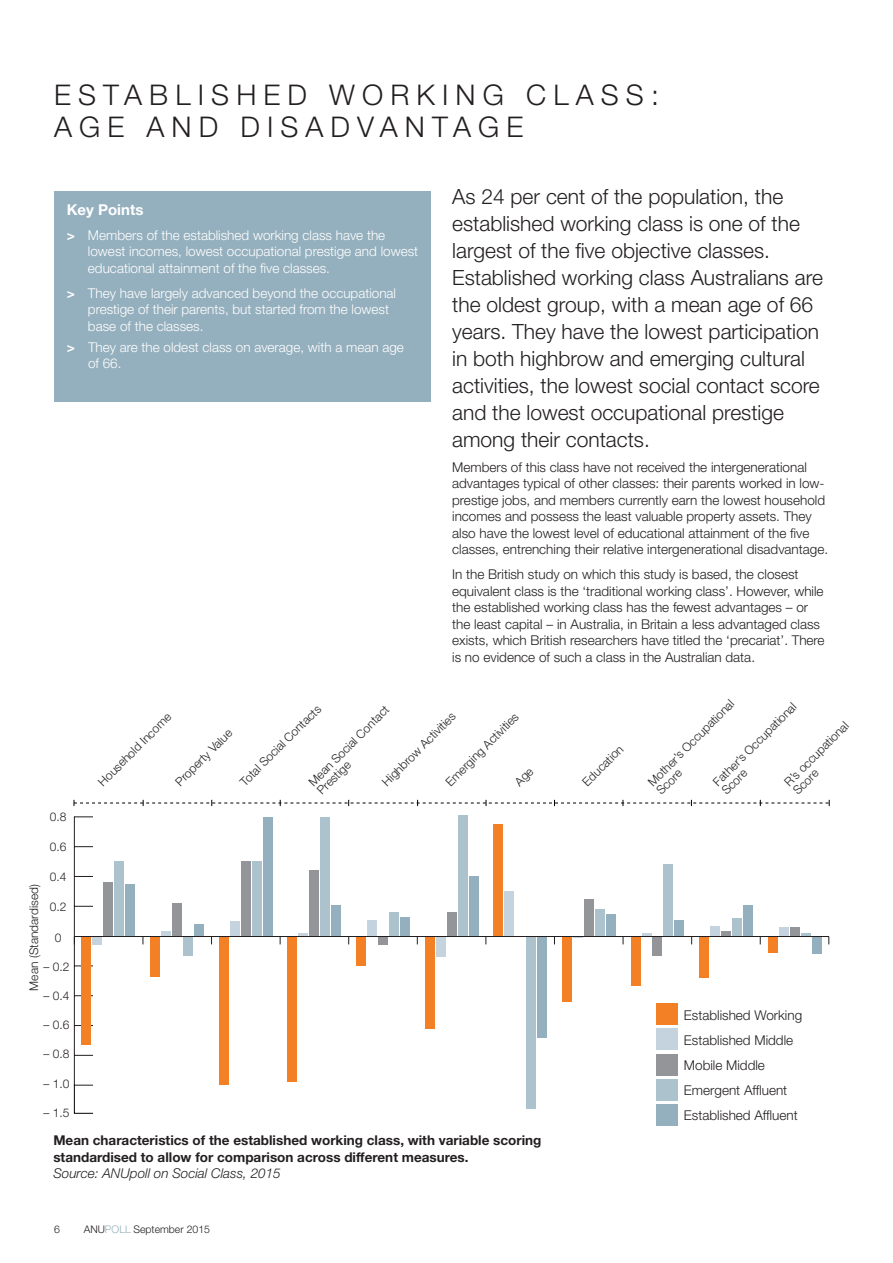
<style>
.page{position:relative;width:893px;height:1263px;background:#fff}
.page>*{position:absolute;margin:0;border:0;box-sizing:border-box;transform-origin:0 0}
.Page_heading{font:300 28.5px/31.5px "Helvetica Neue LT Std";letter-spacing:.25em;color:#231f20}
.Bodycopy{font:300 21px/27px "Helvetica Neue LT Std";color:#231f20}
.Subheading{font:700 15px "Helvetica Neue LT Std";color:#fff}
.Bodycopy-2{font:300 13.5px/16.5px "Helvetica Neue LT Std";color:#231f20}
.t1{font:300 13.5px/16.5px "Helvetica Neue LT Std";color:#fff}
.Bodycopy-3{font:700 13.5px/16.5px "Helvetica Neue LT Std";color:#231f20}
.Bodycopy-4{font:300 12px/12px "Helvetica Neue LT Std";color:#231f20}
.t2{font:300 10.5px "Helvetica Neue LT Std";color:#231f20}
.s1{font-weight:700}
.s2{font-weight:300;font-style:italic}
.s3{color:#94afbd}
</style>
<div class="page">
<div style="left:54px;top:191px;width:377px;height:211px;background:#94afbd"></div>
<hr style="left:74px;top:816px;width:1px;height:269px;background:#231f20">
<svg style="left:75px;top:1055px;width:18px;height:1px"></svg>
<svg style="left:75px;top:906px;width:18px;height:1px"></svg>
<svg style="left:75px;top:876px;width:18px;height:1px"></svg>
<svg style="left:75px;top:846px;width:18px;height:1px"></svg>
<svg style="left:74px;top:816px;width:19px;height:1px"></svg>
<div style="left:126px;top:884px;width:9px;height:52px;background:#94afbd"></div>
<div style="left:194px;top:924px;width:10px;height:12px;background:#94afbd"></div>
<div style="left:263px;top:817px;width:9px;height:119px;background:#94afbd"></div>
<div style="left:331px;top:905px;width:10px;height:31px;background:#94afbd"></div>
<div style="left:400px;top:917px;width:10px;height:19px;background:#94afbd"></div>
<div style="left:469px;top:877px;width:9px;height:59px;background:#94afbd"></div>
<div style="left:537px;top:936px;width:10px;height:101px;background:#94afbd"></div>
<div style="left:606px;top:914px;width:10px;height:22px;background:#94afbd"></div>
<div style="left:675px;top:920px;width:9px;height:16px;background:#94afbd"></div>
<div style="left:743px;top:905px;width:10px;height:31px;background:#94afbd"></div>
<div style="left:812px;top:936px;width:9px;height:18px;background:#94afbd"></div>
<div style="left:115px;top:862px;width:9px;height:74px;background:#acc2cd"></div>
<div style="left:183px;top:936px;width:10px;height:19px;background:#acc2cd"></div>
<div style="left:252px;top:862px;width:9px;height:74px;background:#acc2cd"></div>
<div style="left:320px;top:817px;width:10px;height:119px;background:#acc2cd"></div>
<div style="left:389px;top:912px;width:10px;height:24px;background:#acc2cd"></div>
<div style="left:458px;top:815px;width:9px;height:121px;background:#acc2cd"></div>
<div style="left:526px;top:936px;width:10px;height:173px;background:#acc2cd"></div>
<div style="left:595px;top:909px;width:10px;height:27px;background:#acc2cd"></div>
<div style="left:664px;top:865px;width:9px;height:71px;background:#acc2cd"></div>
<div style="left:732px;top:918px;width:10px;height:18px;background:#acc2cd"></div>
<svg style="left:801px;top:933px;width:9px;height:3px"></svg>
<div style="left:104px;top:883px;width:9px;height:53px;background:#939598"></div>
<div style="left:172px;top:903px;width:10px;height:33px;background:#939598"></div>
<div style="left:241px;top:862px;width:9px;height:74px;background:#939598"></div>
<div style="left:310px;top:871px;width:9px;height:65px;background:#939598"></div>
<div style="left:378px;top:936px;width:10px;height:9px;background:#939598"></div>
<div style="left:447px;top:912px;width:9px;height:24px;background:#939598"></div>
<div style="left:584px;top:899px;width:10px;height:37px;background:#939598"></div>
<div style="left:653px;top:936px;width:9px;height:19px;background:#939598"></div>
<hr style="left:721px;top:932px;width:10px;height:4px;background:#939598">
<div style="left:790px;top:927px;width:9px;height:9px;background:#939598"></div>
<div style="left:93px;top:936px;width:9px;height:9px;background:#c4d3dd"></div>
<hr style="left:161px;top:932px;width:10px;height:4px;background:#c4d3dd">
<div style="left:230px;top:921px;width:9px;height:15px;background:#c4d3dd"></div>
<svg style="left:299px;top:933px;width:9px;height:3px"></svg>
<div style="left:367px;top:920px;width:10px;height:16px;background:#c4d3dd"></div>
<div style="left:436px;top:936px;width:9px;height:21px;background:#c4d3dd"></div>
<div style="left:504px;top:891px;width:10px;height:45px;background:#c4d3dd"></div>
<svg style="left:642px;top:933px;width:9px;height:3px"></svg>
<div style="left:710px;top:926px;width:10px;height:10px;background:#c4d3dd"></div>
<div style="left:779px;top:927px;width:10px;height:9px;background:#c4d3dd"></div>
<div style="left:82px;top:936px;width:9px;height:109px;background:#f48026"></div>
<div style="left:150px;top:936px;width:10px;height:40px;background:#f48026"></div>
<div style="left:219px;top:936px;width:10px;height:149px;background:#f48026"></div>
<div style="left:288px;top:936px;width:9px;height:146px;background:#f48026"></div>
<div style="left:356px;top:936px;width:10px;height:30px;background:#f48026"></div>
<div style="left:425px;top:936px;width:9px;height:92px;background:#f48026"></div>
<div style="left:493px;top:824px;width:10px;height:112px;background:#f48026"></div>
<div style="left:562px;top:936px;width:10px;height:66px;background:#f48026"></div>
<div style="left:631px;top:936px;width:9px;height:49px;background:#f48026"></div>
<div style="left:699px;top:936px;width:10px;height:42px;background:#f48026"></div>
<div style="left:768px;top:936px;width:10px;height:16px;background:#f48026"></div>
<hr style="left:74px;top:936px;width:755px;height:1px;background:#231f20">
<div style="left:656px;top:1003px;width:21px;height:22px;background:#f48026"></div>
<div style="left:656px;top:1029px;width:21px;height:21px;background:#c4d3dd"></div>
<div style="left:656px;top:1054px;width:21px;height:21px;background:#939598"></div>
<div style="left:656px;top:1079px;width:21px;height:22px;background:#acc2cd"></div>
<div style="left:656px;top:1105px;width:21px;height:21px;background:#94afbd"></div>
<svg style="left:74px;top:800px;width:756px;height:6px"></svg>
<svg style="left:74px;top:1084px;width:19px;height:30px"></svg>
<p class="Page_heading" style="left:54px;top:79px;width:606px">ESTABLISHED WORKING CLASS:<br>AGE AND DISADVANTAGE</p>
<p class="Subheading" style="left:67px;top:200px;width:78px">Key Points</p>
<p class="t1" style="left:88px;top:226px;width:332px;text-indent:-21px"><span class="s1">&gt;</span> Members of the established working class have the lowest incomes, lowest occupational prestige and lowest educational attainment of the five classes.</p>
<p class="t1" style="left:88px;top:284px;width:310px;text-indent:-21px"><span class="s1">&gt;</span> They have largely advanced beyond the occupational prestige of their parents, but started from the lowest base of the classes.</p>
<p class="t1" style="left:88px;top:338px;width:317px;text-indent:-21px"><span class="s1">&gt;</span> They are the oldest class on average, with a mean age of 66.</p>
<p class="Bodycopy" style="left:452px;top:182px;width:372px">As 24 per cent of the population, the established working class is one of the largest of the five objective classes.<br>Established working class Australians are the oldest group, with a mean age of 66 years. They have the lowest participation in both highbrow and emerging cultural activities, the lowest social contact score and the lowest occupational prestige among their contacts.</p>
<p class="Bodycopy-2" style="left:452px;top:458px;width:377px">Members of this class have not received the intergenerational advantages typical of other classes: their parents worked in low&shy;prestige jobs, and members currently earn the lowest household incomes and possess the least valuable property assets. They also have the lowest level of educational attainment of the five classes, entrenching their relative intergenerational disadvantage.</p>
<p class="Bodycopy-2" style="left:452px;top:566px;width:374px">In the British study on which this study is based, the closest equivalent class is the ‘traditional working class’. However, while the established working class has the fewest advantages – or the least capital – in Australia, in Britain a less advantaged class exists, which British researchers have titled the ‘precariat’. There is no evidence of such a class in the Australian data.</p>
<p class="Bodycopy-4" style="left:50px;top:811px;width:18px">0.8</p>
<p class="Bodycopy-4" style="left:50px;top:841px;width:18px">0.6</p>
<p class="Bodycopy-4" style="left:50px;top:871px;width:18px">0.4</p>
<p class="Bodycopy-4" style="left:28px;top:990px;width:108px;rotate:-90deg">Mean (Standardised)</p>
<p class="Bodycopy-4" style="left:50px;top:900px;width:18px">0.2</p>
<p class="Bodycopy-4" style="left:55px;top:931px;width:8px">0</p>
<p class="Bodycopy-4" style="left:44px;top:960px;width:28px">– 0.2</p>
<p class="Bodycopy-4" style="left:44px;top:989px;width:28px">– 0.4</p>
<p class="Bodycopy-4" style="left:44px;top:1019px;width:28px">– 0.6</p>
<p class="Bodycopy-4" style="left:44px;top:1048px;width:28px">– 0.8</p>
<p class="Bodycopy-4" style="left:44px;top:1077px;width:28px">– 1.0</p>
<p class="Bodycopy-4" style="left:44px;top:1106px;width:28px">– 1.5</p>
<p class="Bodycopy-4" style="left:306px;top:779px;width:109px;rotate:-45deg">Mean Social Contact</p>
<p class="Bodycopy-4" style="left:238px;top:779px;width:110px;rotate:-45deg">Total Social Contacts</p>
<p class="Bodycopy-4" style="left:380px;top:779px;width:100px;rotate:-45deg">Highbrow Activities</p>
<p class="Bodycopy-4" style="left:443px;top:779px;width:99px;rotate:-45deg">Emerging Activities</p>
<p class="Bodycopy-4" style="left:96px;top:779px;width:99px;rotate:-45deg">Household Income</p>
<p class="Bodycopy-4" style="left:173px;top:779px;width:76px;rotate:-45deg">Property Value</p>
<p class="Bodycopy-4" style="left:315px;top:788px;width:43px;rotate:-45deg">Prestige</p>
<p class="Bodycopy-3" style="left:53px;top:1132px;width:490px">Mean characteristics of the established working class, with variable scoring standardised to allow for comparison across different measures.<br><span class="s2">Source: ANUpoll on Social Class, 2015</span></p>
<p class="t2" style="left:54px;top:1223px;width:7px">6</p>
<p class="t2" style="left:84px;top:1223px;width:128px">ANU<span class="s3">POLL</span> September 2015</p>
<p class="Bodycopy-4" style="left:580px;top:779px;width:53px;rotate:-45deg">Education</p>
<p class="Bodycopy-4" style="left:646px;top:779px;width:118px;rotate:-45deg">Mother’s Occupational<br>Score</p>
<p class="Bodycopy-4" style="left:711px;top:779px;width:114px;rotate:-45deg">Father’s Occupational<br>Score</p>
<p class="Bodycopy-4" style="left:782px;top:779px;width:87px;rotate:-45deg">R’s occupational<br>Score</p>
<p class="Bodycopy-2" style="left:684px;top:1006px;width:120px">Established Working</p>
<p class="Bodycopy-2" style="left:684px;top:1031px;width:111px">Established Middle</p>
<p class="Bodycopy-2" style="left:684px;top:1056px;width:83px">Mobile Middle</p>
<p class="Bodycopy-2" style="left:684px;top:1082px;width:105px">Emergent Affluent</p>
<p class="Bodycopy-2" style="left:684px;top:1107px;width:115px">Established Affluent</p>
</div>
